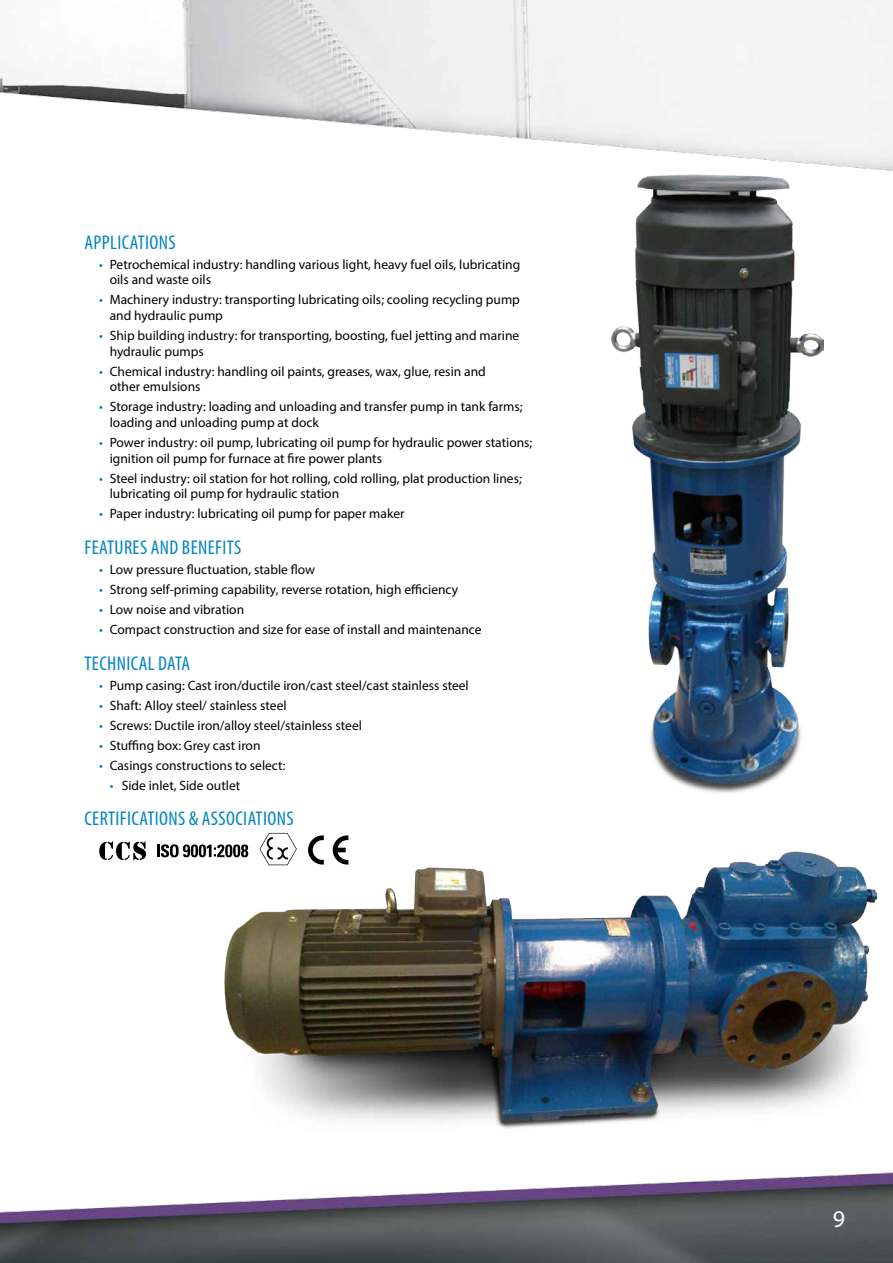
<style>
.page{position:relative;width:893px;height:1263px;background:#fff}
.page>*{position:absolute;margin:0;border:0;box-sizing:border-box;transform-origin:0 0}
.t1{font:24px "Myriad Pro";color:#fff}
.t2{font:condensed 19.95px "Myriad Pro";letter-spacing:.02em;color:#0085c0}
.t3{font:13.5px/15.6px "Myriad Pro";color:#000}
.s1{color:#0078ae}
</style>
<div class="page">
<img style="left:0;top:0;width:893px;height:171px">
<img style="left:0;top:1172px;width:893px;height:91px">
<svg style="left:308px;top:835px;width:16px;height:16px"></svg>
<svg style="left:333px;top:835px;width:15px;height:16px"></svg>
<svg style="left:99px;top:841px;width:47px;height:19px"></svg>
<svg style="left:157px;top:844px;width:91px;height:13px"></svg>
<svg style="left:259px;top:833px;width:38px;height:18px"></svg>
<img style="left:225px;top:851px;width:652px;height:278px">
<img style="left:611px;top:174px;width:213px;height:619px">
<h2 class="t2" style="left:84px;top:230px;width:93px">APPLICATIONS</h2>
<p class="t3" style="left:110px;top:256px;width:412px;text-indent:-11px"><span class="s1">•</span> Petrochemical industry: handling various light, heavy fuel oils, lubricating oils and waste oils</p>
<p class="t3" style="left:110px;top:292px;width:412px;text-indent:-11px"><span class="s1">•</span> Machinery industry: transporting lubricating oils; cooling recycling pump and hydraulic pump</p>
<p class="t3" style="left:110px;top:327px;width:411px;text-indent:-11px"><span class="s1">•</span> Ship building industry: for transporting, boosting, fuel jetting and marine hydraulic pumps</p>
<p class="t3" style="left:110px;top:363px;width:378px;text-indent:-11px"><span class="s1">•</span> Chemical industry: handling oil paints, greases, wax, glue, resin and other emulsions</p>
<p class="t3" style="left:110px;top:399px;width:414px;text-indent:-11px"><span class="s1">•</span> Storage industry: loading and unloading and transfer pump in tank farms; loading and unloading pump at dock</p>
<p class="t3" style="left:110px;top:434px;width:424px;text-indent:-11px"><span class="s1">•</span> Power industry: oil pump, lubricating oil pump for hydraulic power stations; ignition oil pump for furnace at fire power plants</p>
<p class="t3" style="left:110px;top:470px;width:414px;text-indent:-11px"><span class="s1">•</span> Steel industry: oil station for hot rolling, cold rolling, plat production lines; lubricating oil pump for hydraulic station</p>
<p class="t3" style="left:99px;top:506px;width:307px"><span class="s1">•</span> Paper industry: lubricating oil pump for paper maker</p>
<h2 class="t2" style="left:84px;top:535px;width:158px">FEATURES AND BENEFITS</h2>
<p class="t3" style="left:99px;top:561px;width:217px"><span class="s1">•</span> Low pressure fluctuation, stable flow</p>
<p class="t3" style="left:99px;top:581px;width:360px"><span class="s1">•</span> Strong self-priming capability, reverse rotation, high efficiency</p>
<p class="t3" style="left:99px;top:601px;width:146px"><span class="s1">•</span> Low noise and vibration</p>
<p class="t3" style="left:99px;top:621px;width:384px"><span class="s1">•</span> Compact construction and size for ease of install and maintenance</p>
<h2 class="t2" style="left:84px;top:651px;width:107px">TECHNICAL DATA</h2>
<p class="t3" style="left:99px;top:677px;width:371px"><span class="s1">•</span> Pump casing: Cast iron/ductile iron/cast steel/cast stainless steel</p>
<p class="t3" style="left:99px;top:697px;width:189px"><span class="s1">•</span> Shaft: Alloy steel/ stainless steel</p>
<p class="t3" style="left:99px;top:717px;width:264px"><span class="s1">•</span> Screws: Ductile iron/alloy steel/stainless steel</p>
<p class="t3" style="left:99px;top:737px;width:163px"><span class="s1">•</span> Stuffing box: Grey cast iron</p>
<p class="t3" style="left:99px;top:757px;width:188px"><span class="s1">•</span> Casings constructions to select:</p>
<p class="t3" style="left:110px;top:777px;width:132px"><span class="s1">•</span> Side inlet, Side outlet</p>
<h2 class="t2" style="left:84px;top:806px;width:211px">CERTIFICATIONS &amp; ASSOCIATIONS</h2>
<h1 class="t1" style="left:833px;top:1204px;width:14px">9</h1>
</div>
